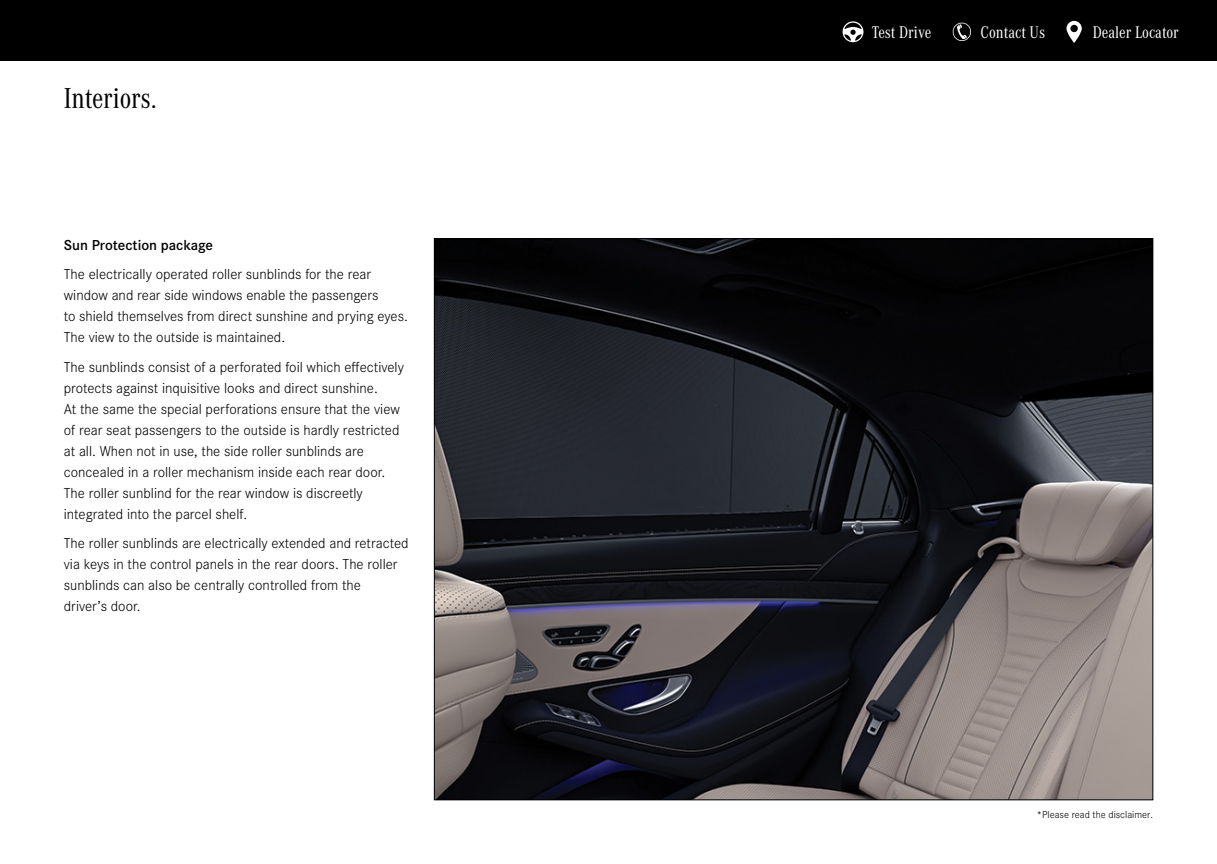
<style>
.page{position:relative;width:1217px;height:864px;background:#fff}
.page>*{position:absolute;margin:0;border:0;box-sizing:border-box;transform-origin:0 0}
.t1{font:30px "Corporate A Con";letter-spacing:-.005em;color:#000}
.t2{font:17.55px "Corporate A Con";color:#fff}
.t3{font:300 15px/21px "Corporate S";color:#000}
.t4{font:600 15px "Corporate S";color:#000}
.t5{font:300 10.5px "Corporate S";color:#000}
</style>
<div class="page">
<div style="left:0;top:0;width:1216px;height:61px;background:#000"></div>
<svg style="left:842px;top:21px;width:21px;height:21px"></svg>
<svg style="left:1066px;top:21px;width:15px;height:22px"></svg>
<svg style="left:952px;top:22px;width:19px;height:19px"></svg>
<img style="left:436px;top:240px;width:714px;height:557px">
<h1 class="t1" style="left:64px;top:82px;width:94px">Interiors.</h1>
<p class="t4" style="left:64px;top:236px;width:151px">Sun Protection package</p>
<p class="t3" style="left:64px;top:264px;width:345px">The electrically operated roller sunblinds for the rear window and rear side windows enable the passengers<br>to shield themselves from direct sunshine and prying eyes.<br>The view to the outside is maintained.</p>
<p class="t3" style="left:64px;top:356px;width:341px">The sunblinds consist of a perforated foil which effectively protects against inquisitive looks and direct sunshine.<br>At the same the special perforations ensure that the view of rear seat passengers to the outside is hardly restricted at all. When not in use, the side roller sunblinds are concealed in a roller mechanism inside each rear door.<br>The roller sunblind for the rear window is discreetly integrated into the parcel shelf.</p>
<p class="t3" style="left:64px;top:533px;width:346px">The roller sunblinds are electrically extended and retracted via keys in the control panels in the rear doors. The roller sunblinds can also be centrally controlled from the<br>driver’s door.</p>
<p class="t2" style="left:871px;top:23px;width:61px">Test Drive</p>
<p class="t2" style="left:980px;top:23px;width:66px">Contact Us</p>
<p class="t2" style="left:1092px;top:23px;width:87px">Dealer Locator</p>
<p class="t5" style="left:1036px;top:808px;width:118px">*Please read the disclaimer.</p>
</div>
